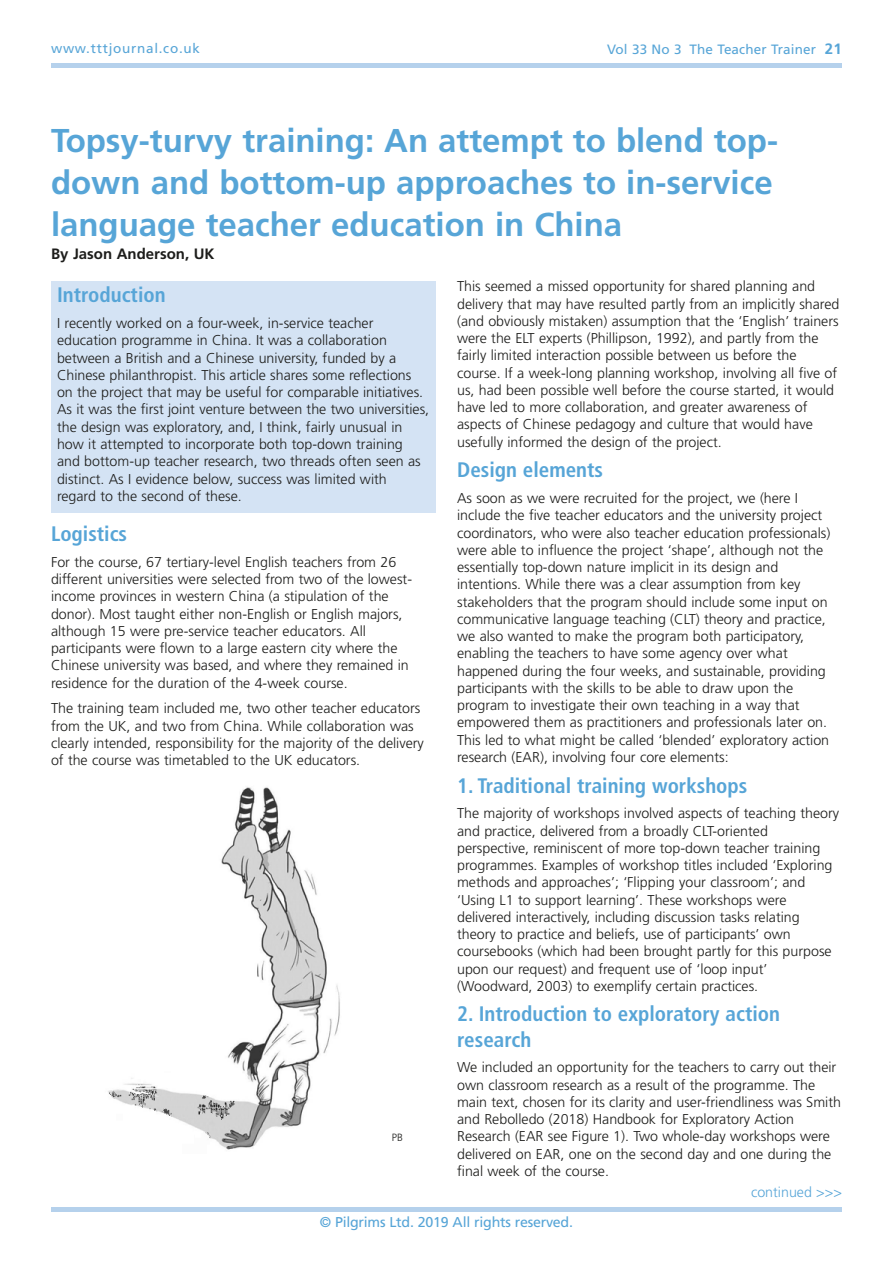
<style>
.page{position:relative;width:893px;height:1263px;background:#fff}
.page>*{position:absolute;margin:0;border:0;box-sizing:border-box;transform-origin:0 0}
.t1{font:700 33px/42px "Frutiger";color:#57a5d7}
.t2{font:700 condensed 21px/25.2px "Frutiger";color:#57a5d7}
.t3{font:700 15px "Frutiger";color:#1d1d1b}
.t4{font:300 14.25px/17.2px "Frutiger";color:#1d1d1b}
.t5{font:14.25px "Frutiger";letter-spacing:-.02em;color:#57a5d7}
.t6{font:300 14.25px "Frutiger";color:#57a5d7}
.t7{font:13.5px "Frutiger";letter-spacing:.01em;color:#57a5d7}
.t8{font:13.5px "Frutiger";letter-spacing:.055em;color:#57a5d7}
.t9{font:300 10.5px "Frutiger";color:#1d1d1b}
.s1{font-weight:700;font-size:15px}
</style>
<div class="page">
<hr style="left:51px;top:64px;width:791px;height:4px;background:#b5d1ec">
<hr style="left:51px;top:1208px;width:791px;height:4px;background:#b5d1ec">
<div style="left:51px;top:281px;width:385px;height:231px;background:#d4e3f4"></div>
<img style="left:108px;top:787px;width:232px;height:363px">
<p class="t8" style="left:51px;top:43px;width:150px">www.tttjournal.co.uk</p>
<p class="t7" style="left:607px;top:44px;width:236px">Vol 33 No 3 The Teacher Trainer <span class="s1">21</span></p>
<h1 class="t1" style="left:51px;top:122px;width:728px">Topsy-turvy training: An attempt to blend top&shy;down and bottom-up approaches to in-service language teacher education in China</h1>
<p class="t3" style="left:51px;top:248px;width:165px">By Jason Anderson, UK</p>
<p class="t4" style="left:457px;top:279px;width:384px">This seemed a missed opportunity for shared planning and delivery that may have resulted partly from an implicitly shared (and obviously mistaken) assumption that the ‘English’ trainers were the ELT experts (Phillipson, 1992), and partly from the fairly limited interaction possible between us before the course. If a week-long planning workshop, involving all five of us, had been possible well before the course started, it would have led to more collaboration, and greater awareness of aspects of Chinese pedagogy and culture that would have usefully informed the design of the project.</p>
<h2 class="t2" style="left:457px;top:459px;width:147px">Design elements</h2>
<p class="t4" style="left:457px;top:491px;width:375px">As soon as we were recruited for the project, we (here I include the five teacher educators and the university project coordinators, who were also teacher education professionals) were able to influence the project ‘shape’, although not the essentially top-down nature implicit in its design and intentions. While there was a clear assumption from key stakeholders that the program should include some input on communicative language teaching (CLT) theory and practice, we also wanted to make the program both participatory, enabling the teachers to have some agency over what happened during the four weeks, and sustainable, providing participants with the skills to be able to draw upon the program to investigate their own teaching in a way that empowered them as practitioners and professionals later on.<br>This led to what might be called ‘blended’ exploratory action research (EAR), involving four core elements:</p>
<h2 class="t2" style="left:457px;top:774px;width:292px">1. Traditional training workshops</h2>
<p class="t4" style="left:457px;top:806px;width:383px">The majority of workshops involved aspects of teaching theory and practice, delivered from a broadly CLT-oriented perspective, reminiscent of more top-down teacher training programmes. Examples of workshop titles included ‘Exploring methods and approaches’; ‘Flipping your classroom’; and ‘Using L1 to support learning’. These workshops were delivered interactively, including discussion tasks relating theory to practice and beliefs, use of participants’ own coursebooks (which had been brought partly for this purpose upon our request) and frequent use of ‘loop input’ (Woodward, 2003) to exemplify certain practices.</p>
<h2 class="t2" style="left:457px;top:1003px;width:324px">2. Introduction to exploratory action research</h2>
<p class="t4" style="left:457px;top:1060px;width:385px">We included an opportunity for the teachers to carry out their own classroom research as a result of the programme. The main text, chosen for its clarity and user-friendliness was Smith and Rebolledo (2018) Handbook for Exploratory Action Research (EAR see Figure 1). Two whole-day workshops were delivered on EAR, one on the second day and one during the final week of the course.</p>
<h2 class="t2" style="left:57px;top:284px;width:110px">Introduction</h2>
<p class="t4" style="left:57px;top:316px;width:374px">I recently worked on a four-week, in-service teacher education programme in China. It was a collaboration between a British and a Chinese university, funded by a Chinese philanthropist. This article shares some reflections on the project that may be useful for comparable initiatives.<br>As it was the first joint venture between the two universities, the design was exploratory, and, I think, fairly unusual in how it attempted to incorporate both top-down training and bottom-up teacher research, two threads often seen as distinct. As I evidence below, success was limited with regard to the second of these.</p>
<h2 class="t2" style="left:51px;top:523px;width:78px">Logistics</h2>
<p class="t4" style="left:51px;top:554px;width:363px">For the course, 67 tertiary-level English teachers from 26 different universities were selected from two of the lowest&shy;income provinces in western China (a stipulation of the donor). Most taught either non-English or English majors, although 15 were pre-service teacher educators. All participants were flown to a large eastern city where the Chinese university was based, and where they remained in residence for the duration of the 4-week course.</p>
<p class="t4" style="left:51px;top:701px;width:374px">The training team included me, two other teacher educators from the UK, and two from China. While collaboration was clearly intended, responsibility for the majority of the delivery of the course was timetabled to the UK educators.</p>
<p class="t9" style="left:392px;top:1133px;width:13px">PB</p>
<p class="t5" style="left:320px;top:1216px;width:255px">© Pilgrims Ltd. 2019 All rights reserved.</p>
<p class="t6" style="left:751px;top:1186px;width:92px">continued &gt;&gt;&gt;</p>
</div>
